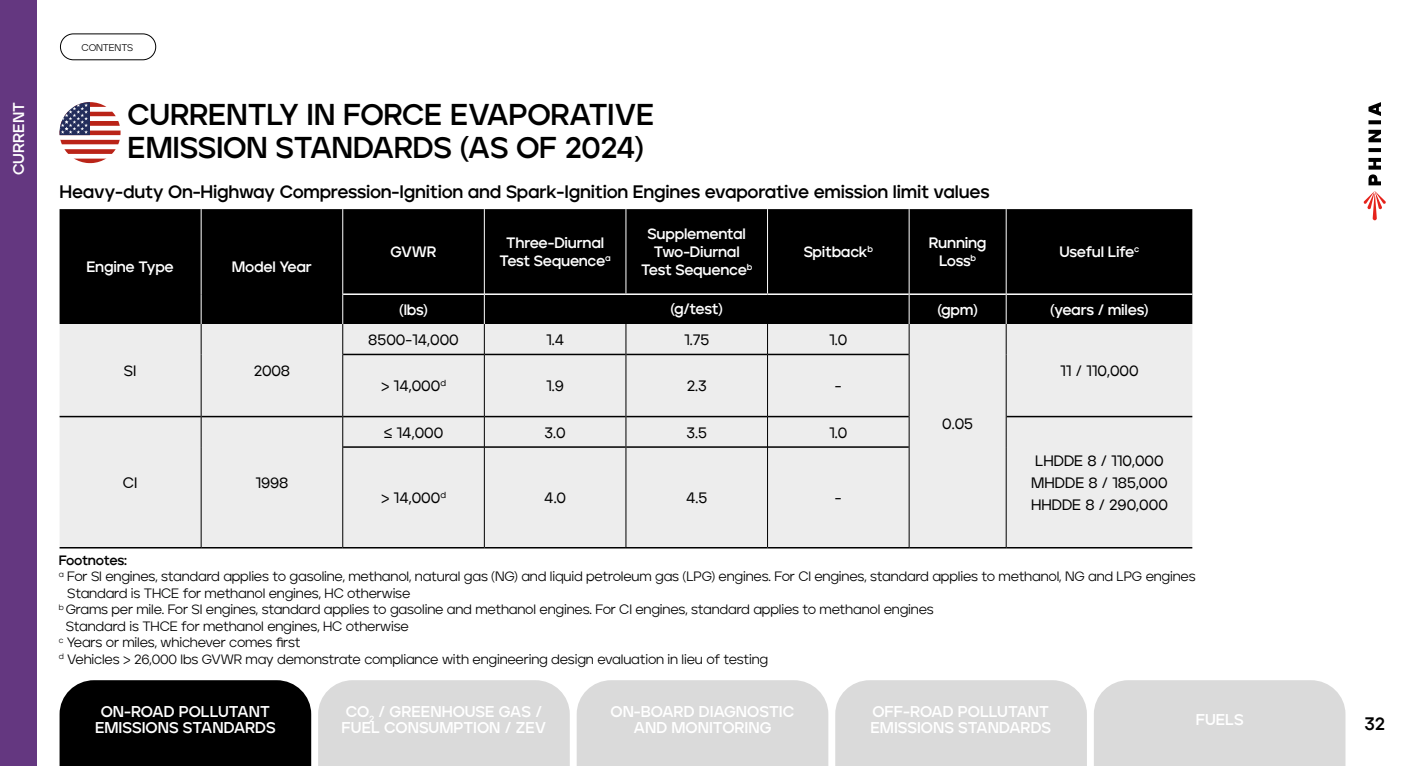
<style>
.page{position:relative;width:1404px;height:766px;background:#fff}
.page>*{position:absolute;margin:0;border:0;box-sizing:border-box;transform-origin:0 0}
.t1{font:700 30px/33px "Jeko";letter-spacing:-.01em;color:#000}
.t2{font:700 18px "Jeko";letter-spacing:-.01em;color:#000}
.t3{font:700 15.6px/16.8px "Jeko";color:#fff;text-align:center}
.t4{font:700 15px/18px "Jeko";letter-spacing:-.02em;color:#fff;text-align:center}
.t5{font:500 15px/22.2px "Jeko";color:#000}
.t6{font:13.5px "Jeko";letter-spacing:-.01em;color:#000}
.t7{font:700 13.5px "Jeko";letter-spacing:-.025em;color:#000}
.t8{font:9.6px "Jeko";letter-spacing:-.01em;color:#000}
</style>
<div class="page">
<div style="left:0;top:0;width:37px;height:765px;background:#643780"></div>
<svg style="left:1363px;top:191px;width:22px;height:29px"></svg>
<svg style="left:1368px;top:102px;width:12px;height:83px"></svg>
<div style="left:318px;top:680px;width:251px;height:85px;background:#dadada"></div>
<div style="left:576px;top:680px;width:252px;height:85px;background:#dadada"></div>
<div style="left:835px;top:680px;width:251px;height:85px;background:#dadada"></div>
<div style="left:1094px;top:680px;width:251px;height:85px;background:#dadada"></div>
<div style="left:60px;top:680px;width:251px;height:85px;background:#000"></div>
<div style="left:60px;top:209px;width:1132px;height:115px;background:#000"></div>
<div style="left:60px;top:324px;width:1132px;height:223px;background:#ededed"></div>
<hr style="left:909px;top:547px;width:97px;height:1px;background:#000">
<hr style="left:60px;top:547px;width:141px;height:1px;background:#000">
<hr style="left:201px;top:547px;width:142px;height:1px;background:#000">
<hr style="left:1006px;top:547px;width:186px;height:1px;background:#000">
<hr style="left:484px;top:293px;width:142px;height:2px;background:#fff">
<hr style="left:626px;top:293px;width:141px;height:2px;background:#fff">
<hr style="left:767px;top:293px;width:141px;height:2px;background:#fff">
<hr style="left:343px;top:293px;width:141px;height:2px;background:#fff">
<hr style="left:909px;top:293px;width:96px;height:2px;background:#fff">
<hr style="left:1006px;top:293px;width:186px;height:2px;background:#fff">
<hr style="left:343px;top:353px;width:141px;height:2px;background:#000">
<hr style="left:484px;top:353px;width:141px;height:2px;background:#000">
<hr style="left:626px;top:353px;width:141px;height:2px;background:#000">
<hr style="left:767px;top:353px;width:141px;height:2px;background:#000">
<hr style="left:60px;top:415px;width:141px;height:2px;background:#000">
<hr style="left:201px;top:415px;width:141px;height:2px;background:#000">
<hr style="left:343px;top:415px;width:141px;height:2px;background:#000">
<hr style="left:484px;top:415px;width:141px;height:2px;background:#000">
<hr style="left:626px;top:415px;width:141px;height:2px;background:#000">
<hr style="left:767px;top:415px;width:141px;height:2px;background:#000">
<hr style="left:1006px;top:415px;width:186px;height:2px;background:#000">
<hr style="left:343px;top:446px;width:141px;height:1px;background:#000">
<hr style="left:343px;top:547px;width:141px;height:1px;background:#000">
<hr style="left:484px;top:446px;width:141px;height:1px;background:#000">
<hr style="left:484px;top:547px;width:142px;height:1px;background:#000">
<hr style="left:626px;top:446px;width:141px;height:1px;background:#000">
<hr style="left:767px;top:446px;width:141px;height:1px;background:#000">
<hr style="left:626px;top:547px;width:141px;height:1px;background:#000">
<hr style="left:767px;top:547px;width:142px;height:1px;background:#000">
<hr style="left:201px;top:209px;width:1px;height:85px;background:#fff">
<hr style="left:201px;top:294px;width:1px;height:30px;background:#fff">
<hr style="left:342px;top:209px;width:1px;height:85px;background:#fff">
<hr style="left:484px;top:209px;width:1px;height:85px;background:#fff">
<hr style="left:625px;top:209px;width:1px;height:84px;background:#fff">
<hr style="left:767px;top:209px;width:1px;height:84px;background:#fff">
<hr style="left:908px;top:209px;width:1px;height:85px;background:#fff">
<hr style="left:1005px;top:209px;width:1px;height:85px;background:#fff">
<hr style="left:342px;top:294px;width:1px;height:30px;background:#fff">
<hr style="left:484px;top:294px;width:1px;height:30px;background:#fff">
<hr style="left:908px;top:294px;width:1px;height:30px;background:#fff">
<hr style="left:1005px;top:294px;width:1px;height:30px;background:#fff">
<hr style="left:201px;top:324px;width:1px;height:30px;background:#000">
<hr style="left:201px;top:354px;width:1px;height:62px;background:#000">
<hr style="left:342px;top:324px;width:1px;height:30px;background:#000">
<hr style="left:484px;top:324px;width:1px;height:30px;background:#000">
<hr style="left:625px;top:324px;width:1px;height:30px;background:#000">
<hr style="left:767px;top:324px;width:1px;height:30px;background:#000">
<hr style="left:908px;top:324px;width:1px;height:30px;background:#000">
<hr style="left:1005px;top:324px;width:1px;height:30px;background:#000">
<hr style="left:1005px;top:354px;width:1px;height:62px;background:#000">
<hr style="left:342px;top:354px;width:1px;height:62px;background:#000">
<hr style="left:484px;top:354px;width:1px;height:62px;background:#000">
<hr style="left:625px;top:354px;width:1px;height:62px;background:#000">
<hr style="left:767px;top:354px;width:1px;height:62px;background:#000">
<hr style="left:908px;top:354px;width:1px;height:62px;background:#000">
<hr style="left:201px;top:416px;width:1px;height:31px;background:#000">
<hr style="left:201px;top:447px;width:1px;height:100px;background:#000">
<hr style="left:342px;top:416px;width:1px;height:31px;background:#000">
<hr style="left:484px;top:416px;width:1px;height:31px;background:#000">
<hr style="left:625px;top:416px;width:1px;height:31px;background:#000">
<hr style="left:767px;top:416px;width:1px;height:31px;background:#000">
<hr style="left:908px;top:416px;width:1px;height:31px;background:#000">
<hr style="left:1005px;top:416px;width:1px;height:31px;background:#000">
<hr style="left:1005px;top:447px;width:1px;height:100px;background:#000">
<hr style="left:342px;top:447px;width:1px;height:100px;background:#000">
<hr style="left:484px;top:447px;width:1px;height:100px;background:#000">
<hr style="left:625px;top:447px;width:1px;height:100px;background:#000">
<hr style="left:767px;top:447px;width:1px;height:100px;background:#000">
<hr style="left:908px;top:447px;width:1px;height:100px;background:#000">
<svg style="left:60px;top:102px;width:60px;height:61px"></svg>
<div style="left:60px;top:33px;width:96px;height:27px;border:1px solid #000;border-radius:13px"></div>
<p class="t3" style="left:10px;top:175px;width:75px;rotate:-90deg">CURRENT</p>
<p class="t8" style="left:82px;top:42px;width:53px">CONTENTS</p>
<h1 class="t1" style="left:128px;top:98px;width:528px">CURRENTLY IN FORCE EVAPORATIVE<br>EMISSION STANDARDS (AS OF 2024)</h1>
<h2 class="t2" style="left:60px;top:181px;width:931px">Heavy-duty On-Highway Compression-Ignition and Spark-Ignition Engines evaporative emission limit values</h2>
<p class="t4" style="left:86px;top:258px;width:89px">Engine Type</p>
<p class="t4" style="left:232px;top:258px;width:81px">Model Year</p>
<p class="t5" style="left:124px;top:360px;width:14px">SI</p>
<p class="t5" style="left:254px;top:360px;width:38px">2008</p>
<p class="t5" style="left:123px;top:471px;width:16px">CI</p>
<p class="t5" style="left:255px;top:471px;width:34px">1998</p>
<p class="t4" style="left:390px;top:242px;width:47px">GVWR</p>
<p class="t4" style="left:499px;top:233px;width:113px">Three-Diurnal<br>Test Sequence<sup>a</sup></p>
<p class="t4" style="left:641px;top:224px;width:113px">Supplemental<br>Two-Diurnal<br>Test Sequence<sup>b</sup></p>
<p class="t4" style="left:803px;top:242px;width:71px">Spitback<sup>b</sup></p>
<p class="t4" style="left:928px;top:233px;width:59px">Running<br>Loss<sup>b</sup></p>
<p class="t4" style="left:1059px;top:242px;width:81px">Useful Life<sup>c</sup></p>
<p class="t4" style="left:399px;top:301px;width:31px">(lbs)</p>
<p class="t4" style="left:670px;top:300px;width:54px">(g/test)</p>
<p class="t4" style="left:937px;top:301px;width:42px">(gpm)</p>
<p class="t4" style="left:1050px;top:301px;width:100px">(years / miles)</p>
<p class="t5" style="left:368px;top:328px;width:92px">8500-14,000</p>
<p class="t5" style="left:546px;top:328px;width:20px">1.4</p>
<p class="t5" style="left:684px;top:328px;width:27px">1.75</p>
<p class="t5" style="left:829px;top:328px;width:20px">1.0</p>
<p class="t5" style="left:381px;top:375px;width:66px">&gt; 14,000<sup>d</sup></p>
<p class="t5" style="left:546px;top:375px;width:19px">1.9</p>
<p class="t5" style="left:686px;top:375px;width:22px">2.3</p>
<p class="t5" style="left:834px;top:375px;width:8px">-</p>
<p class="t5" style="left:384px;top:421px;width:61px">≤ 14,000</p>
<p class="t5" style="left:544px;top:421px;width:23px">3.0</p>
<p class="t5" style="left:686px;top:421px;width:22px">3.5</p>
<p class="t5" style="left:829px;top:421px;width:20px">1.0</p>
<p class="t5" style="left:381px;top:486px;width:66px">&gt; 14,000<sup>d</sup></p>
<p class="t5" style="left:544px;top:486px;width:23px">4.0</p>
<p class="t5" style="left:686px;top:486px;width:23px">4.5</p>
<p class="t5" style="left:834px;top:486px;width:8px">-</p>
<p class="t5" style="left:942px;top:412px;width:32px">0.05</p>
<p class="t5" style="left:1060px;top:360px;width:80px">11 / 110,000</p>
<p class="t5" style="left:1030px;top:449px;width:138px">LHDDE 8 / 110,000<br>MHDDE 8 / 185,000<br>HHDDE 8 / 290,000</p>
<p class="t7" style="left:59px;top:551px;width:70px">Footnotes:</p>
<p class="t6" style="left:59px;top:568px;width:1138px"><sup>a</sup> For SI engines, standard applies to gasoline, methanol, natural gas (NG) and liquid petroleum gas (LPG) engines. For CI engines, standard applies to methanol, NG and LPG engines</p>
<p class="t6" style="left:67px;top:585px;width:344px">Standard is THCE for methanol engines, HC otherwise</p>
<p class="t6" style="left:59px;top:601px;width:876px"><sup>b</sup> Grams per mile. For SI engines, standard applies to gasoline and methanol engines. For CI engines, standard applies to methanol engines</p>
<p class="t6" style="left:66px;top:618px;width:344px">Standard is THCE for methanol engines, HC otherwise</p>
<p class="t6" style="left:59px;top:634px;width:243px"><sup>c</sup> Years or miles, whichever comes first</p>
<p class="t6" style="left:59px;top:651px;width:711px"><sup>d</sup> Vehicles &gt; 26,000 lbs GVWR may demonstrate compliance with engineering design evaluation in lieu of testing</p>
<p class="t3" style="left:95px;top:702px;width:182px">ON-ROAD POLLUTANT<br>EMISSIONS STANDARDS</p>
<p class="t3" style="left:341px;top:702px;width:206px;text-align:left">CO<sub>2</sub> / GREENHOUSE GAS /<br>FUEL CONSUMPTION / ZEV</p>
<p class="t3" style="left:610px;top:702px;width:185px">ON-BOARD DIAGNOSTIC<br>AND MONITORING</p>
<p class="t3" style="left:1195px;top:711px;width:49px">FUELS</p>
<p class="t3" style="left:870px;top:702px;width:182px;text-align:left">OFF-ROAD POLLUTANT<br>EMISSIONS STANDARDS</p>
<h2 class="t2" style="left:1364px;top:712px;width:22px">32</h2>
</div>
